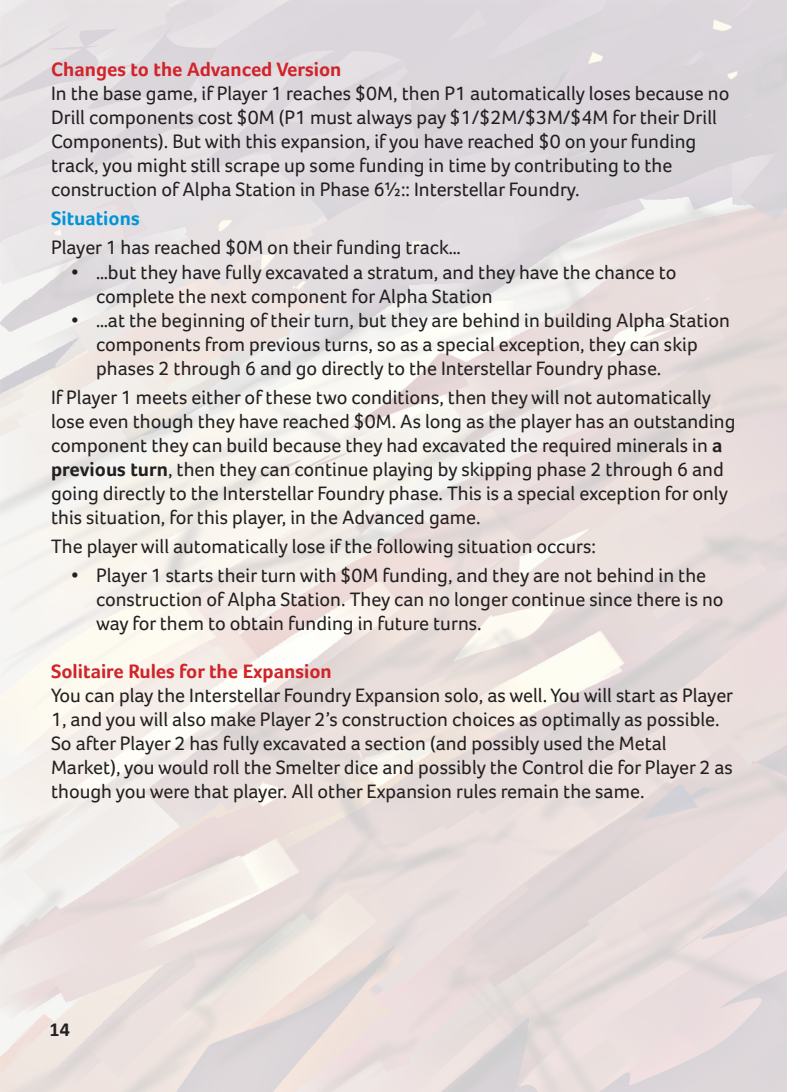
<style>
.page{position:relative;width:787px;height:1092px;background:#fff}
.page>*{position:absolute;margin:0;border:0;box-sizing:border-box;transform-origin:0 0}
.t1{font:20px/24px "Foco";color:#231f20}
.t2{font:700 20px "Foco";color:#d1232a}
.t3{font:700 20px "Foco";color:#0095d9}
.t4{font:700 20px "Calibri";color:#231f20}
.s1{font-weight:700}
</style>
<div class="page">
<p class="t2" style="left:51px;top:58px;width:292px">Changes to the Advanced Version</p>
<p class="t1" style="left:51px;top:81px;width:680px">In the base game, if Player 1 reaches $0M, then P1 automatically loses because no Drill components cost $0M (P1 must always pay $1/$2M/$3M/$4M for their Drill Components). But with this expansion, if you have reached $0 on your funding track, you might still scrape up some funding in time by contributing to the construction of Alpha Station in Phase 6½:: Interstellar Foundry.</p>
<p class="t3" style="left:51px;top:207px;width:90px">Situations</p>
<p class="t1" style="left:51px;top:235px;width:411px">Player 1 has reached $0M on their funding track…</p>
<p class="t1" style="left:96px;top:259px;width:582px;text-indent:-25px">• …but they have fully excavated a stratum, and they have the chance to complete the next component for Alpha Station</p>
<p class="t1" style="left:96px;top:307px;width:635px;text-indent:-25px">• …at the beginning of their turn, but they are behind in building Alpha Station components from previous turns, so as a special exception, they can skip phases 2 through 6 and go directly to the Interstellar Foundry phase.</p>
<p class="t1" style="left:51px;top:384px;width:686px">If Player 1 meets either of these two conditions, then they will not automatically lose even though they have reached $0M. As long as the player has an outstanding component they can build because they had excavated the required minerals in <span class="s1">a previous turn</span>, then they can continue playing by skipping phase 2 through 6 and going directly to the Interstellar Foundry phase. This is a special exception for only this situation, for this player, in the Advanced game.</p>
<p class="t1" style="left:51px;top:533px;width:546px">The player will automatically lose if the following situation occurs:</p>
<p class="t1" style="left:96px;top:562px;width:629px;text-indent:-25px">• Player 1 starts their turn with $0M funding, and they are not behind in the construction of Alpha Station. They can no longer continue since there is no way for them to obtain funding in future turns.</p>
<p class="t2" style="left:51px;top:659px;width:282px">Solitaire Rules for the Expansion</p>
<p class="t1" style="left:51px;top:682px;width:683px">You can play the Interstellar Foundry Expansion solo, as well. You will start as Player 1, and you will also make Player 2’s construction choices as optimally as possible.<br>So after Player 2 has fully excavated a section (and possibly used the Metal Market), you would roll the Smelter dice and possibly the Control die for Player 2 as though you were that player. All other Expansion rules remain the same.</p>
<p class="t4" style="left:50px;top:1016px;width:22px">14</p>
</div>
